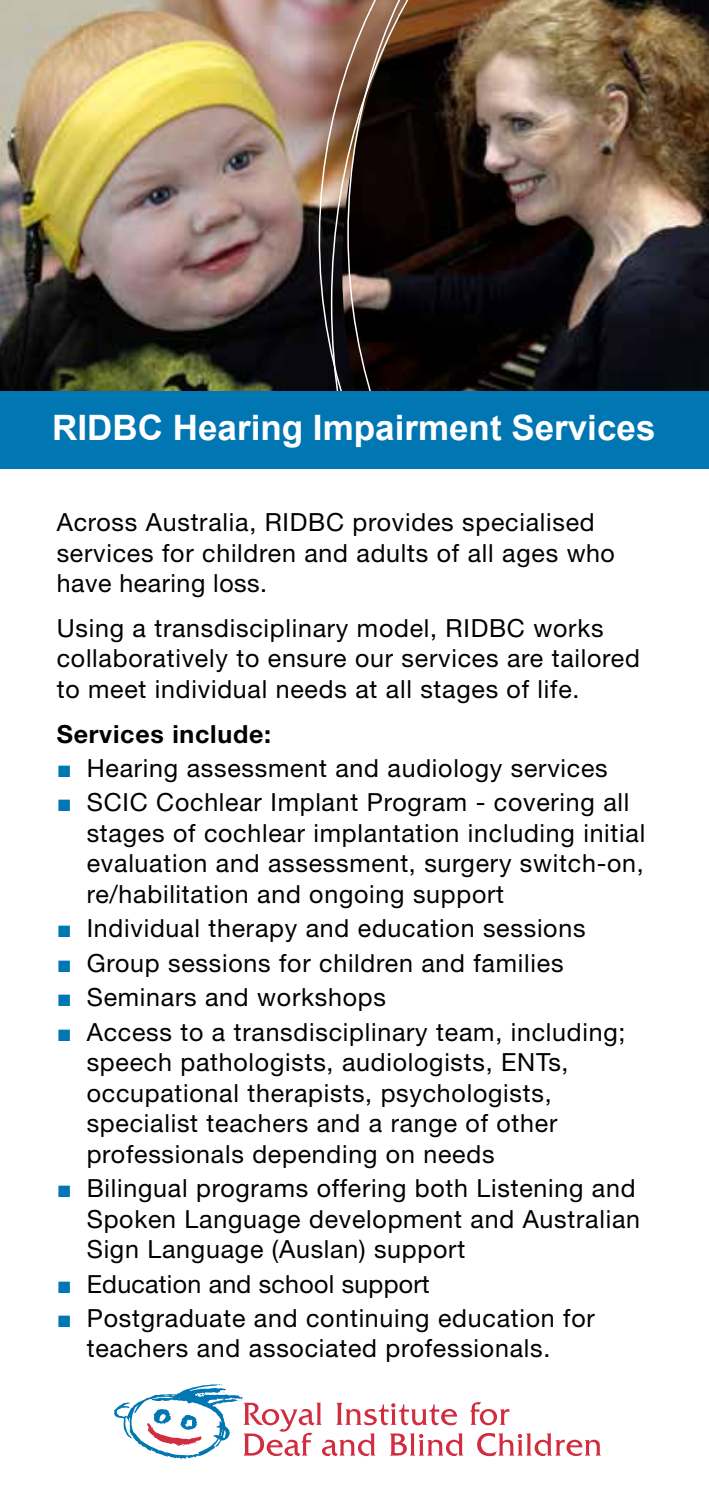
<style>
.page{position:relative;width:709px;height:1489px;background:#fff}
.page>*{position:absolute;margin:0;border:0;box-sizing:border-box;transform-origin:0 0}
.t1{font:700 35px "Arial";color:#fff}
.t2{font:25px/30.5px "Helvetica Neue LT Std";letter-spacing:.03em;color:#000}
.t3{font:25px "Helvetica Neue LT Std";letter-spacing:.01em;color:#000}
.t4{font:700 25px "Helvetica Neue LT Std";letter-spacing:.03em;color:#000}
.s1{font-family:"Times New Roman";color:#0076b2}
</style>
<div class="page">
<svg style="left:470px;top:1402px;width:39px;height:23px"></svg>
<svg style="left:477px;top:1433px;width:124px;height:22px"></svg>
<svg style="left:114px;top:1384px;width:349px;height:74px"></svg>
<img style="left:0;top:0;width:316px;height:391px">
<img style="left:316px;top:0;width:393px;height:391px">
<div style="left:0;top:391px;width:709px;height:78px;background:#0076b2"></div>
<h1 class="t1" style="left:52px;top:404px;width:604px">RIDBC Hearing Impairment Services</h1>
<p class="t2" style="left:57px;top:506px;width:559px">Across Australia, RIDBC provides specialised services for children and adults of all ages who have hearing loss.</p>
<p class="t2" style="left:57px;top:612px;width:584px">Using a transdisciplinary model, RIDBC works collaboratively to ensure our services are tailored to meet individual needs at all stages of life.</p>
<p class="t4" style="left:57px;top:718px;width:216px">Services include:</p>
<p class="t2" style="left:57px;top:752px;width:552px"><span class="s1">■</span> Hearing assessment and audiology services</p>
<p class="t2" style="left:87px;top:786px;width:560px;text-indent:-30px"><span class="s1">■</span> SCIC Cochlear Implant Program - covering all stages of cochlear implantation including initial evaluation and assessment, surgery switch-on, re/habilitation and ongoing support</p>
<p class="t2" style="left:57px;top:912px;width:530px"><span class="s1">■</span> Individual therapy and education sessions</p>
<p class="t2" style="left:57px;top:947px;width:508px"><span class="s1">■</span> Group sessions for children and families</p>
<p class="t2" style="left:57px;top:981px;width:331px"><span class="s1">■</span> Seminars and workshops</p>
<p class="t2" style="left:87px;top:1016px;width:540px;text-indent:-30px"><span class="s1">■</span> Access to a transdisciplinary team, including; speech pathologists, audiologists, ENTs, occupational therapists, psychologists, specialist teachers and a range of other professionals depending on needs</p>
<p class="t2" style="left:87px;top:1172px;width:555px;text-indent:-30px"><span class="s1">■</span> Bilingual programs offering both Listening and<br>Spoken Language development and Australian<br>Sign Language (Auslan) support</p>
<p class="t3" style="left:57px;top:1268px;width:374px"><span class="s1">■</span> Education and school support</p>
<p class="t2" style="left:57px;top:1302px;width:539px;text-align:center"><span class="s1">■</span> Postgraduate and continuing education for teachers and associated professionals.</p>
</div>
